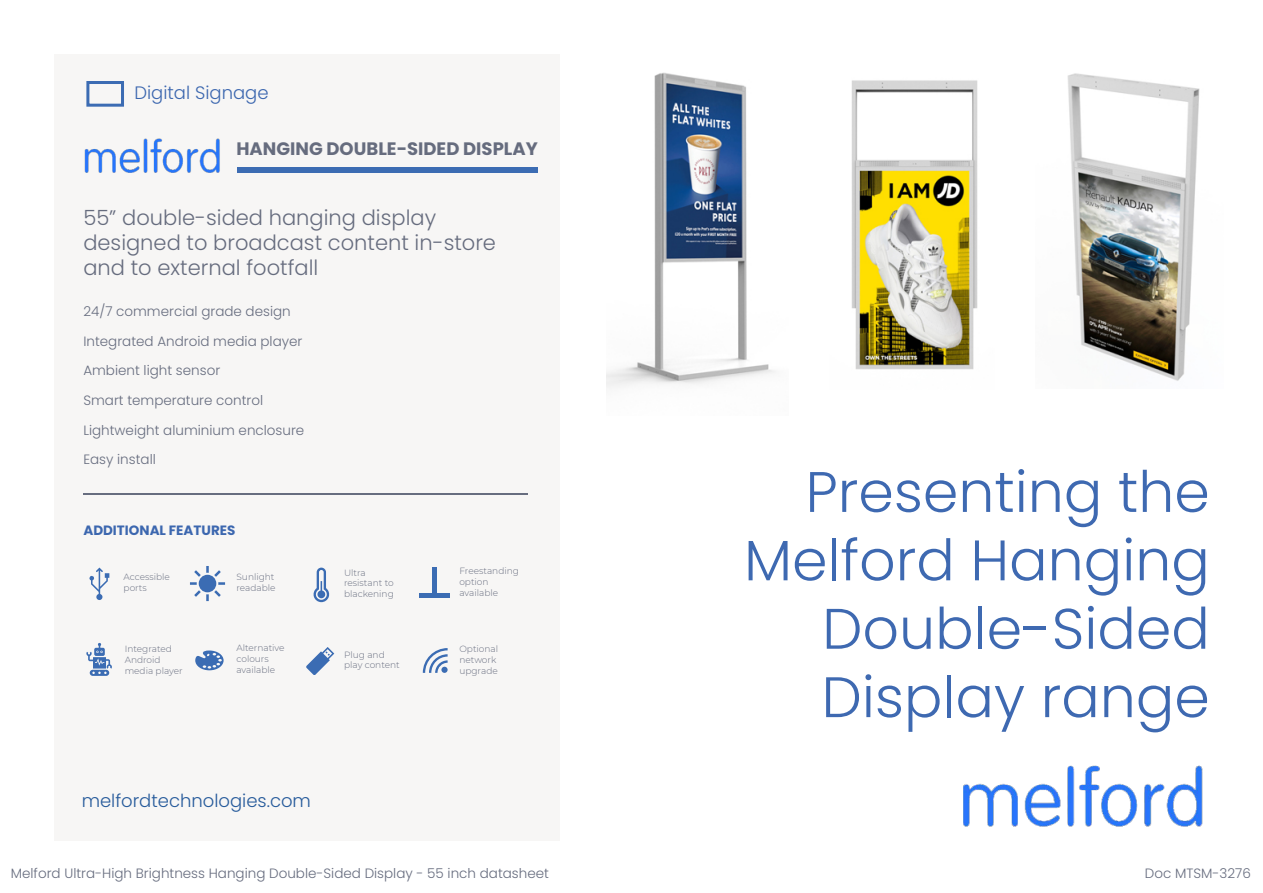
<style>
.page{position:relative;width:1263px;height:893px;background:#fff}
.page>*{position:absolute;margin:0;border:0;box-sizing:border-box;transform-origin:0 0}
.t1{font:300 57px/68.4px "Poppins";color:#3e69b1;text-align:right}
.t2{font:300 21px/25.2px "Poppins";color:#666c7e}
.t3{font:700 18px "Poppins";color:#666c7e}
.t4{font:300 18px "Poppins";color:#275b9b}
.t5{font:300 18px "Poppins";color:#3c67af}
.t6{font:300 13.5px/29.7px "Poppins";color:#676d7f}
.t7{font:700 13.5px "Poppins";color:#3c67af}
.t8{font:300 9px/10.8px "Montserrat";color:#676d7f}
</style>
<div class="page">
<div style="left:54px;top:54px;width:505px;height:786px;background:#f7f6f5"></div>
<img style="left:963px;top:765px;width:240px;height:62px">
<img style="left:84px;top:138px;width:136px;height:35px">
<div style="left:86px;top:81px;width:38px;height:26px;border:3px solid #3c6cb3"></div>
<div style="left:238px;top:167px;width:300px;height:6px;background:#3c6cb3"></div>
<hr style="left:83px;top:493px;width:445px;height:2px;background:#676d7f">
<svg style="left:423px;top:648px;width:25px;height:25px"></svg>
<div style="left:441px;top:667px;width:7px;height:6px;background:#3b6cb3;border-radius:50%"></div>
<svg style="left:190px;top:566px;width:35px;height:35px"></svg>
<div style="left:199px;top:575px;width:17px;height:17px;background:#3b6cb3;border-radius:50%"></div>
<svg style="left:313px;top:568px;width:17px;height:34px"></svg>
<svg style="left:306px;top:647px;width:28px;height:28px"></svg>
<img style="left:607px;top:72px;width:169px;height:316px">
<img style="left:1067px;top:73px;width:133px;height:308px">
<img style="left:851px;top:80px;width:127px;height:290px">
<svg style="left:195px;top:650px;width:29px;height:20px"></svg>
<svg style="left:89px;top:568px;width:20px;height:32px"></svg>
<div style="left:432px;top:567px;width:5px;height:31px;background:#3b6cb3"></div>
<hr style="left:419px;top:594px;width:31px;height:4px;background:#3b6cb3">
<svg style="left:86px;top:643px;width:26px;height:33px"></svg>
<h3 class="t5" style="left:134px;top:82px;width:136px">Digital Signage</h3>
<h3 class="t3" style="left:236px;top:138px;width:303px">HANGING DOUBLE-SIDED DISPLAY</h3>
<h2 class="t2" style="left:83px;top:205px;width:414px">55” double-sided hanging display designed to broadcast content in-store and to external footfall</h2>
<p class="t6" style="left:83px;top:296px;width:221px">24/7 commercial grade design<br>Integrated Android media player</p>
<p class="t6" style="left:83px;top:356px;width:181px">Ambient light sensor<br>Smart temperature control</p>
<p class="t6" style="left:83px;top:415px;width:222px">Lightweight aluminium enclosure<br>Easy install</p>
<p class="t7" style="left:83px;top:522px;width:154px">ADDITIONAL FEATURES</p>
<p class="t8" style="left:124px;top:571px;width:48px">Accessible ports</p>
<p class="t8" style="left:125px;top:643px;width:60px">Integrated<br>Android media player</p>
<p class="t8" style="left:236px;top:571px;width:41px">Sunlight readable</p>
<p class="t8" style="left:344px;top:567px;width:51px">Ultra resistant to blackening</p>
<p class="t8" style="left:459px;top:566px;width:61px">Freestanding option available</p>
<p class="t8" style="left:236px;top:642px;width:50px">Alternative colours available</p>
<p class="t8" style="left:344px;top:649px;width:57px">Plug and play content</p>
<p class="t8" style="left:459px;top:643px;width:40px">Optional network upgrade</p>
<h3 class="t4" style="left:82px;top:790px;width:231px">melfordtechnologies.com</h3>
<h1 class="t1" style="left:744px;top:458px;width:467px">Presenting the<br>Melford Hanging<br>Double-Sided<br>Display range</h1>
<p class="t6" style="left:11px;top:859px;width:540px">Melford Ultra-High Brightness Hanging Double-Sided Display - 55 inch datasheet</p>
<p class="t6" style="left:1145px;top:859px;width:107px">Doc MTSM-3276</p>
</div>
